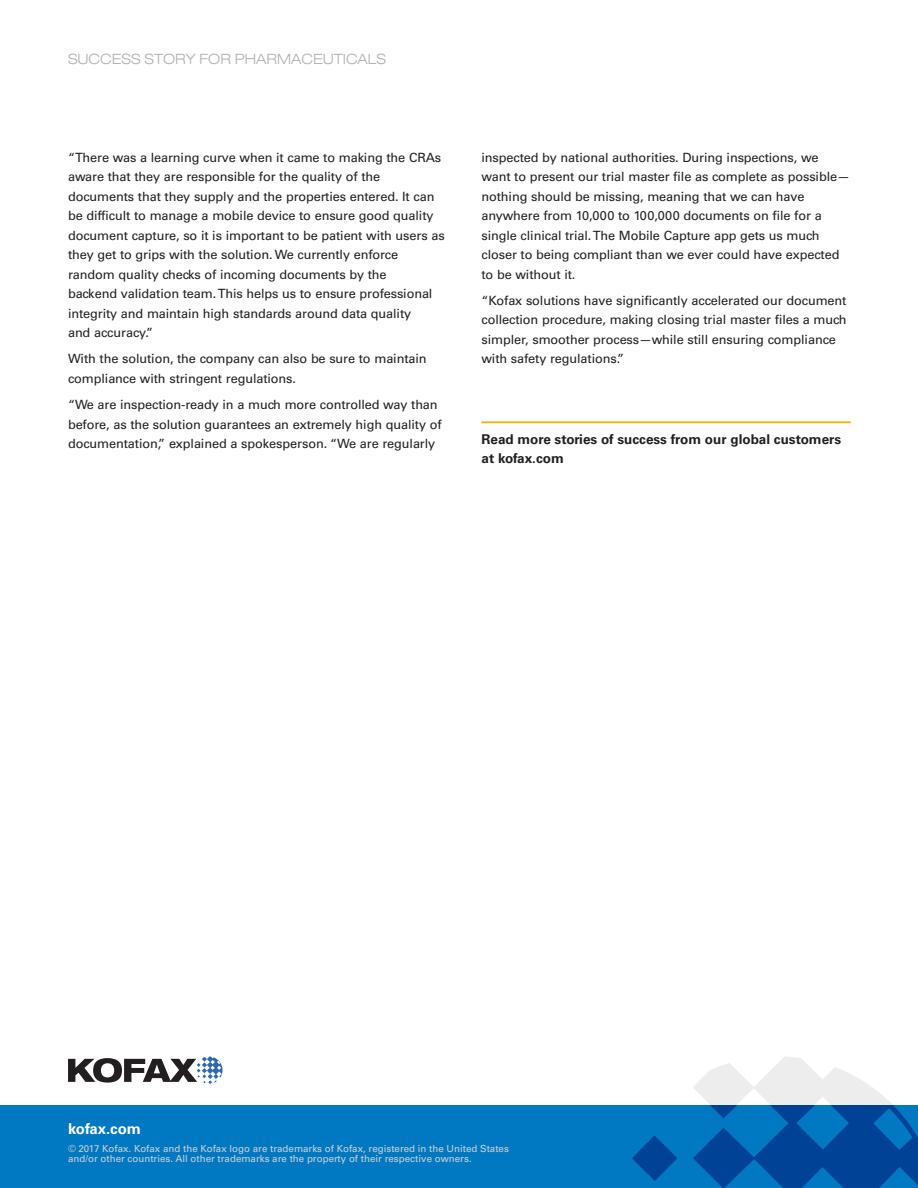
<style>
.page{position:relative;width:918px;height:1188px;background:#fff}
.page>*{position:absolute;margin:0;border:0;box-sizing:border-box;transform-origin:0 0}
.t1{font:700 15px "Univers LT Std";color:#fff}
.document_label{font:300 expanded 14.25px "Helvetica Neue LT Std";color:#b0b1b5}
.body_copy_callout{font:700 13.5px/19.5px "Univers LT Std";color:#231f20}
.body_copy{font:12.75px/19.5px "Univers LT Std";letter-spacing:-.01em;color:#231f20}
.copyright{font:9.75px/10.5px "Univers LT Std";color:#d1d2d4}
</style>
<div class="page">
<hr style="left:482px;top:421px;width:369px;height:2px;background:#efb211">
<div style="left:0;top:1105px;width:918px;height:83px;background:#0079c2"></div>
<svg style="left:632px;top:1135px;width:45px;height:46px"></svg>
<svg style="left:68px;top:1056px;width:154px;height:28px"></svg>
<svg style="left:693px;top:1057px;width:225px;height:131px"></svg>
<p class="document_label" style="left:68px;top:51px;width:319px">SUCCESS STORY FOR PHARMACEUTICALS</p>
<p class="body_copy" style="left:68px;top:147px;width:378px">“There was a learning curve when it came to making the CRAs aware that they are responsible for the quality of the documents that they supply and the properties entered. It can be difficult to manage a mobile device to ensure good quality document capture, so it is important to be patient with users as they get to grips with the solution. We currently enforce random quality checks of incoming documents by the<br>backend validation team. This helps us to ensure professional integrity and maintain high standards around data quality<br>and accuracy.”</p>
<p class="body_copy" style="left:68px;top:349px;width:360px">With the solution, the company can also be sure to maintain compliance with stringent regulations.</p>
<p class="body_copy" style="left:68px;top:395px;width:375px">“We are inspection-ready in a much more controlled way than before, as the solution guarantees an extremely high quality of documentation,” explained a spokesperson. “We are regularly</p>
<p class="body_copy" style="left:482px;top:147px;width:370px">inspected by national authorities. During inspections, we want to present our trial master file as complete as possible— nothing should be missing, meaning that we can have anywhere from 10,000 to 100,000 documents on file for a single clinical trial. The Mobile Capture app gets us much closer to being compliant than we ever could have expected to be without it.</p>
<p class="body_copy" style="left:482px;top:291px;width:367px">“Kofax solutions have significantly accelerated our document collection procedure, making closing trial master files a much simpler, smoother process—while still ensuring compliance with safety regulations.”</p>
<p class="body_copy_callout" style="left:482px;top:429px;width:361px">Read more stories of success from our global customers at kofax.com</p>
<p class="t1" style="left:68px;top:1120px;width:75px">kofax.com</p>
<p class="copyright" style="left:68px;top:1143px;width:442px">© 2017 Kofax. Kofax and the Kofax logo are trademarks of Kofax, registered in the United States and/or other countries. All other trademarks are the property of their respective owners.</p>
</div>
